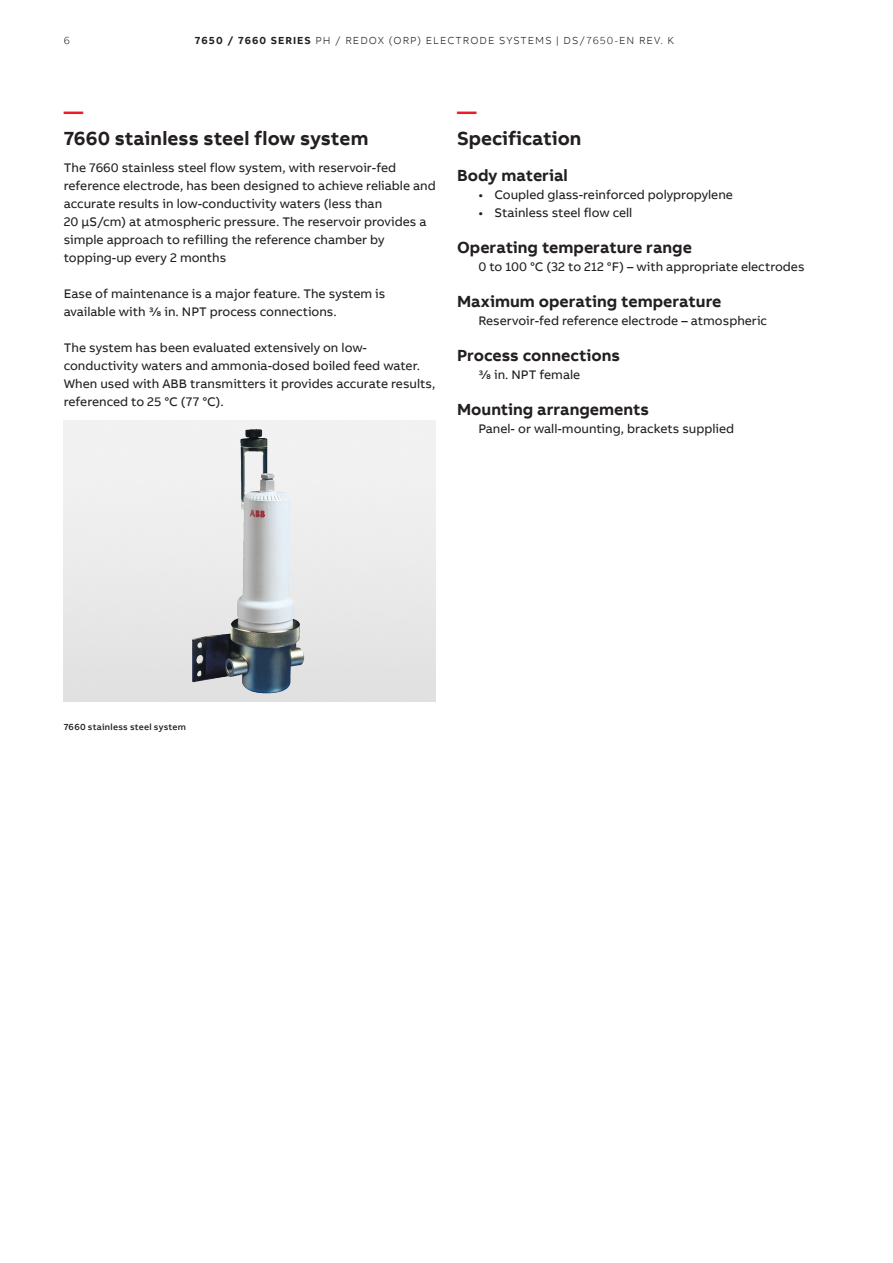
<style>
.page{position:relative;width:893px;height:1263px;background:#fff}
.page>*{position:absolute;margin:0;border:0;box-sizing:border-box;transform-origin:0 0}
.t1{font:700 19.5px "AB Bvoice";color:#231f20}
.t2{font:700 19.5px "AB Bvoice";color:#ee1c28}
.t3{font:700 16.5px "AB Bvoice";color:#231f20}
.t4{font:12.75px/18px "AB Bvoice";color:#231f20}
.t5{font:300 10.5px "AB Bvoice";letter-spacing:.1em;color:#231f20}
.t6{font:500 9px "AB Bvoice";letter-spacing:.025em;color:#231f20}
.s1{font-weight:700}
</style>
<div class="page">
<img style="left:64px;top:420px;width:372px;height:281px">
<p class="t5" style="left:64px;top:34px;width:8px">6</p>
<p class="t5" style="left:195px;top:34px;width:481px"><span class="s1">7650 / 7660 SERIES</span> PH / REDOX (ORP) ELECTRODE SYSTEMS | DS/7650-EN REV. K</p>
<h1 class="t2" style="left:64px;top:99px;width:21px">—</h1>
<h1 class="t1" style="left:64px;top:126px;width:306px">7660 stainless steel flow system</h1>
<p class="t4" style="left:64px;top:159px;width:374px">The 7660 stainless steel flow system, with reservoir-fed reference electrode, has been designed to achieve reliable and accurate results in low-conductivity waters (less than<br>20 µS/cm) at atmospheric pressure. The reservoir provides a simple approach to refilling the reference chamber by topping-up every 2 months</p>
<p class="t4" style="left:64px;top:285px;width:323px">Ease of maintenance is a major feature. The system is available with 3/8 in. NPT process connections.</p>
<p class="t4" style="left:64px;top:339px;width:373px">The system has been evaluated extensively on low&shy;conductivity waters and ammonia-dosed boiled feed water.<br>When used with ABB transmitters it provides accurate results, referenced to 25 °C (77 °C).</p>
<h1 class="t2" style="left:457px;top:99px;width:21px">—</h1>
<h1 class="t1" style="left:457px;top:126px;width:126px">Specification</h1>
<p class="t3" style="left:457px;top:165px;width:112px">Body material</p>
<p class="t4" style="left:478px;top:186px;width:256px">• Coupled glass-reinforced polypropylene</p>
<p class="t4" style="left:478px;top:204px;width:156px">• Stainless steel flow cell</p>
<p class="t3" style="left:457px;top:237px;width:236px">Operating temperature range</p>
<p class="t4" style="left:478px;top:258px;width:328px">0 to 100 °C (32 to 212 °F) – with appropriate electrodes</p>
<p class="t3" style="left:457px;top:291px;width:266px">Maximum operating temperature</p>
<p class="t4" style="left:478px;top:312px;width:290px">Reservoir-fed reference electrode – atmospheric</p>
<p class="t3" style="left:457px;top:345px;width:165px">Process connections</p>
<p class="t4" style="left:478px;top:366px;width:103px">3/8 in. NPT female</p>
<p class="t3" style="left:457px;top:399px;width:194px">Mounting arrangements</p>
<p class="t4" style="left:478px;top:420px;width:257px">Panel- or wall-mounting, brackets supplied</p>
<p class="t6" style="left:64px;top:721px;width:124px">7660 stainless steel system</p>
</div>
